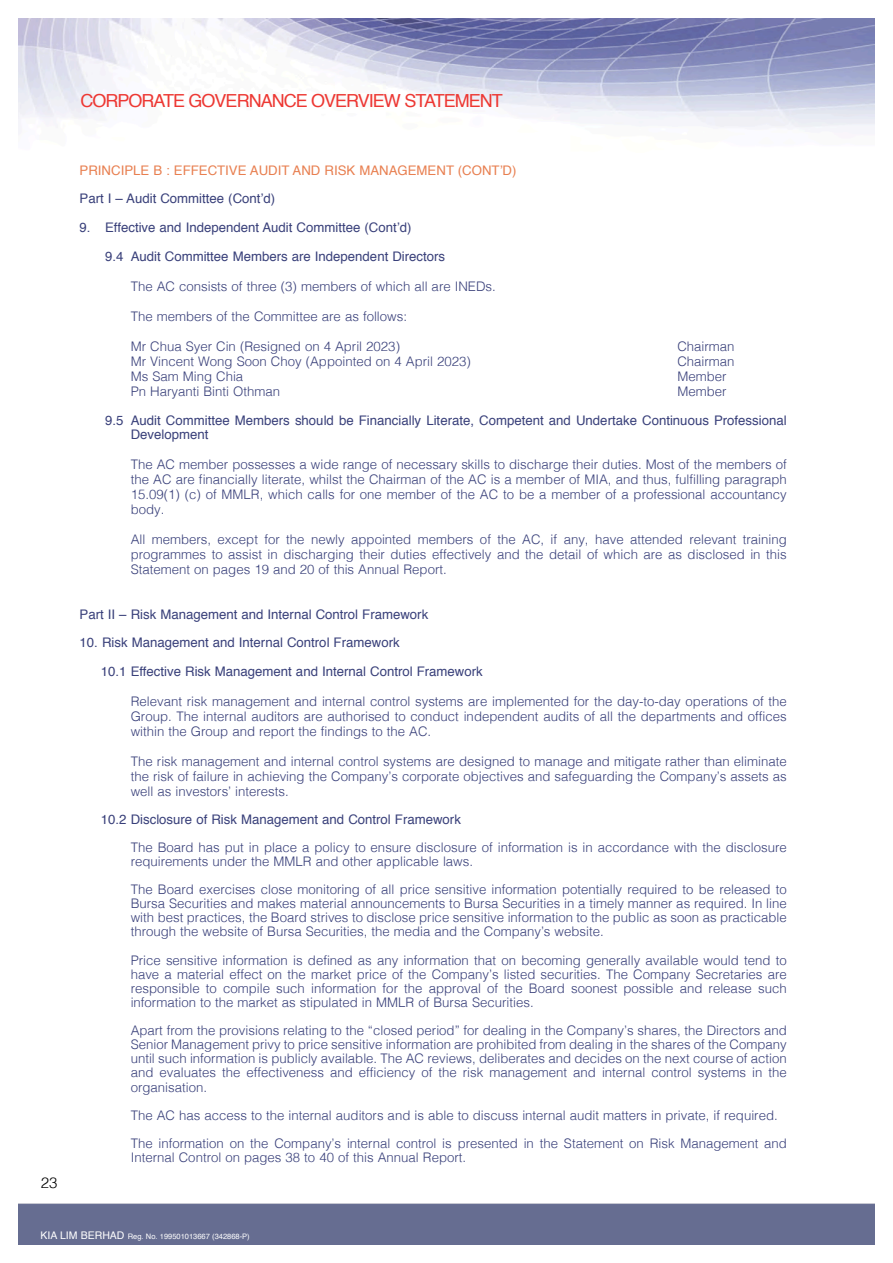
<style>
.page{position:relative;width:893px;height:1263px;background:#fff}
.page>*{position:absolute;margin:0;border:0;box-sizing:border-box;transform-origin:0 0}
.t1{font:18px "Helvetica";letter-spacing:-.055em;color:#ed3833}
.t2{font:300 15px "Helvetica";color:#000}
.t3{font:300 13.2px/14.1px "Helvetica";color:#39407a;text-align:justify}
.t4{font:13.2px/14.2px "Helvetica";color:#39407a}
.t5{font:13.2px "Helvetica";color:#e87f50}
.t6{font:7.5px "Helvetica";color:#fff}
.s1{font-size:10.5px}
</style>
<div class="page">
<img style="left:18px;top:18px;width:856px;height:110px">
<div style="left:18px;top:1204px;width:856px;height:41px;background:#666d91"></div>
<h1 class="t1" style="left:80px;top:93px;width:424px">CORPORATE GOVERNANCE OVERVIEW STATEMENT</h1>
<p class="t2" style="left:41px;top:1176px;width:18px">23</p>
<p class="t5" style="left:80px;top:164px;width:438px">PRINCIPLE B : EFFECTIVE AUDIT AND RISK MANAGEMENT (CONT’D)</p>
<p class="t4" style="left:80px;top:192px;width:197px">Part I – Audit Committee (Cont’d)</p>
<p class="t4" style="left:80px;top:221px;width:333px">9. Effective and Independent Audit Committee (Cont’d)</p>
<p class="t4" style="left:105px;top:250px;width:341px">9.4 Audit Committee Members are Independent Directors</p>
<p class="t3" style="left:131px;top:280px;width:366px">The AC consists of three (3) members of which all are INEDs.</p>
<p class="t3" style="left:131px;top:310px;width:278px">The members of the Committee are as follows:</p>
<p class="t3" style="left:131px;top:340px;width:271px">Mr Chua Syer Cin (Resigned on 4 April 2023)</p>
<p class="t3" style="left:677px;top:340px;width:59px">Chairman</p>
<p class="t3" style="left:131px;top:355px;width:342px">Mr Vincent Wong Soon Choy (Appointed on 4 April 2023)</p>
<p class="t3" style="left:677px;top:355px;width:59px">Chairman</p>
<p class="t3" style="left:131px;top:370px;width:114px">Ms Sam Ming Chia</p>
<p class="t3" style="left:677px;top:370px;width:51px">Member</p>
<p class="t3" style="left:131px;top:385px;width:151px">Pn Haryanti Binti Othman</p>
<p class="t3" style="left:677px;top:385px;width:51px">Member</p>
<p class="t4" style="left:131px;top:414px;width:657px;text-indent:-26px">9.5 Audit Committee Members should be Financially Literate, Competent and Undertake Continuous Professional<br>Development</p>
<p class="t3" style="left:131px;top:458px;width:657px;line-height:15px">The AC member possesses a wide range of necessary skills to discharge their duties. Most of the members of the AC are financially literate, whilst the Chairman of the AC is a member of MIA, and thus, fulfilling paragraph 15.09(1) (c) of MMLR, which calls for one member of the AC to be a member of a professional accountancy body.</p>
<p class="t3" style="left:131px;top:533px;width:657px;line-height:15px">All members, except for the newly appointed members of the AC, if any, have attended relevant training programmes to assist in discharging their duties effectively and the detail of which are as disclosed in this Statement on pages 19 and 20 of this Annual Report.</p>
<p class="t4" style="left:80px;top:608px;width:350px">Part II – Risk Management and Internal Control Framework</p>
<p class="t4" style="left:101px;top:629px;width:383px;line-height:28.5px;text-indent:-21px">10. Risk Management and Internal Control Framework<br>10.1 Effective Risk Management and Internal Control Framework</p>
<p class="t3" style="left:131px;top:694px;width:657px;line-height:15px">Relevant risk management and internal control systems are implemented for the day-to-day operations of the Group. The internal auditors are authorised to conduct independent audits of all the departments and offices within the Group and report the findings to the AC.</p>
<p class="t3" style="left:131px;top:754px;width:657px;line-height:15px">The risk management and internal control systems are designed to manage and mitigate rather than eliminate the risk of failure in achieving the Company’s corporate objectives and safeguarding the Company’s assets as well as investors’ interests.</p>
<p class="t4" style="left:101px;top:813px;width:361px">10.2 Disclosure of Risk Management and Control Framework</p>
<p class="t3" style="left:131px;top:841px;width:657px">The Board has put in place a policy to ensure disclosure of information is in accordance with the disclosure requirements under the MMLR and other applicable laws.</p>
<p class="t3" style="left:131px;top:884px;width:657px">The Board exercises close monitoring of all price sensitive information potentially required to be released to Bursa Securities and makes material announcements to Bursa Securities in a timely manner as required. In line with best practices, the Board strives to disclose price sensitive information to the public as soon as practicable through the website of Bursa Securities, the media and the Company’s website.</p>
<p class="t3" style="left:131px;top:954px;width:657px">Price sensitive information is defined as any information that on becoming generally available would tend to have a material effect on the market price of the Company’s listed securities. The Company Secretaries are responsible to compile such information for the approval of the Board soonest possible and release such information to the market as stipulated in MMLR of Bursa Securities.</p>
<p class="t3" style="left:131px;top:1025px;width:657px">Apart from the provisions relating to the “closed period” for dealing in the Company’s shares, the Directors and Senior Management privy to price sensitive information are prohibited from dealing in the shares of the Company until such information is publicly available. The AC reviews, deliberates and decides on the next course of action and evaluates the effectiveness and efficiency of the risk management and internal control systems in the organisation.</p>
<p class="t3" style="left:131px;top:1102px;width:657px;line-height:28.2px">The AC has access to the internal auditors and is able to discuss internal audit matters in private, if required.<br>The information on the Company’s internal control is presented in the Statement on Risk Management and</p>
<p class="t3" style="left:131px;top:1151px;width:337px">Internal Control on pages 38 to 40 of this Annual Report.</p>
<p class="t6" style="left:40px;top:1233px;width:211px"><span class="s1">KIA LIM BERHAD</span> Reg. No. 199501013667 (342868-P)</p>
</div>
